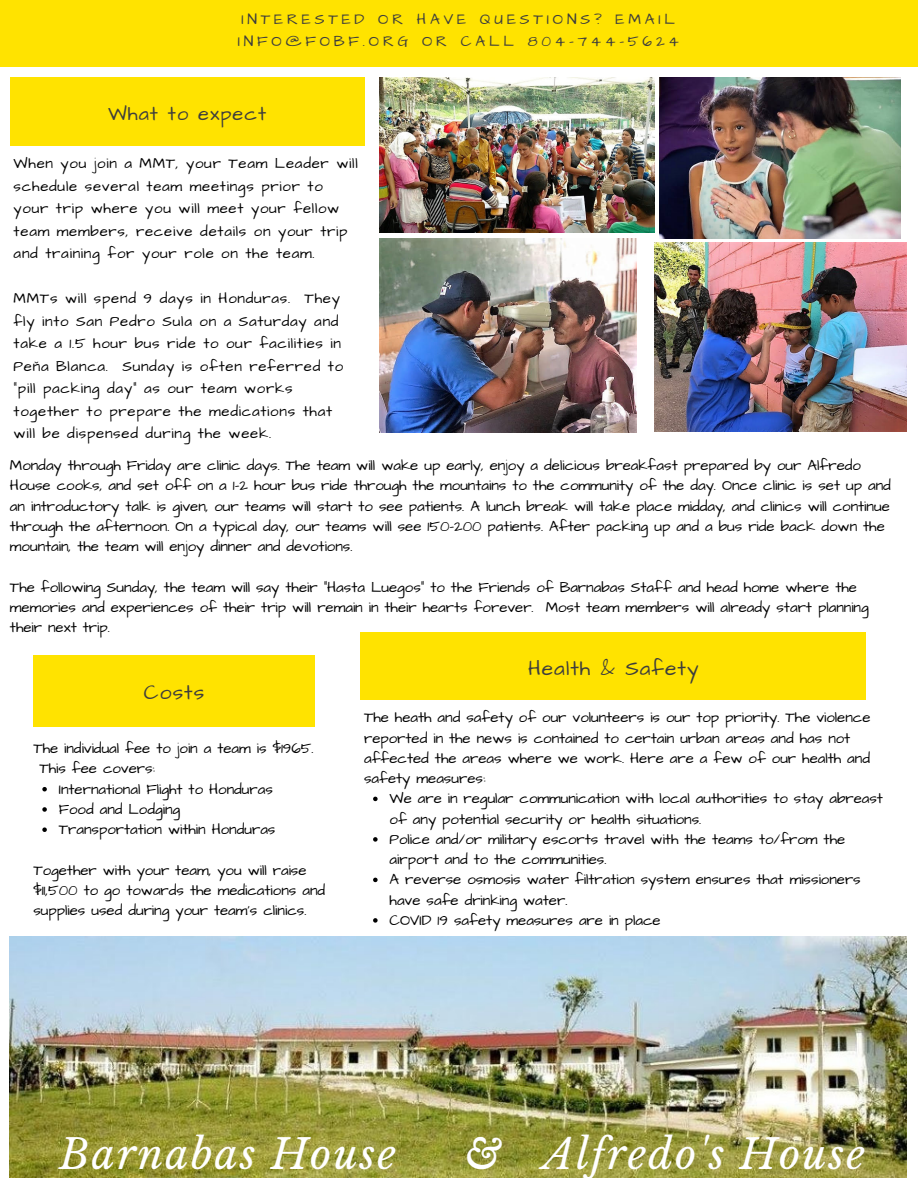
<style>
.page{position:relative;width:918px;height:1188px;background:#fff}
.page>*{position:absolute;margin:0;border:0;box-sizing:border-box;transform-origin:0 0}
.t1{font:italic 40.8px "Libre Baskerville";letter-spacing:.05em;color:#fff}
.t2{font:21px "Architects Daughter";letter-spacing:.05em;color:#3d3d3d}
.t3{font:19.95px "Architects Daughter";letter-spacing:.05em;color:#3d3d3d}
.t4{font:15.3px/22.5px "Architects Daughter";letter-spacing:.25em;color:#3d3d3d}
.t5{font:15px/20.2px "Architects Daughter";color:#000}
.t6{font:15px/22.5px "Architects Daughter";letter-spacing:.05em;color:#000}
</style>
<div class="page">
<div style="left:0;top:0;width:918px;height:67px;background:#ffe300"></div>
<div style="left:33px;top:655px;width:282px;height:71px;background:#ffe300"></div>
<div style="left:360px;top:633px;width:506px;height:67px;background:#ffe300"></div>
<img style="left:10px;top:937px;width:897px;height:240px">
<div style="left:10px;top:77px;width:355px;height:69px;background:#ffe300"></div>
<img style="left:660px;top:78px;width:241px;height:161px">
<img style="left:379px;top:78px;width:276px;height:155px">
<img style="left:654px;top:243px;width:252px;height:189px">
<img style="left:379px;top:239px;width:258px;height:193px">
<svg style="left:42px;top:787px;width:5px;height:4px"></svg>
<svg style="left:42px;top:807px;width:5px;height:5px"></svg>
<svg style="left:42px;top:827px;width:5px;height:5px"></svg>
<svg style="left:373px;top:797px;width:5px;height:4px"></svg>
<svg style="left:373px;top:837px;width:5px;height:5px"></svg>
<svg style="left:373px;top:878px;width:5px;height:4px"></svg>
<svg style="left:373px;top:918px;width:5px;height:5px"></svg>
<p class="t4" style="left:238px;top:8px;width:443px">INTERESTED OR HAVE QUESTIONS? EMAIL<br>INFO@FOBF.ORG OR CALL 804-744-5624</p>
<p class="t3" style="left:108px;top:100px;width:160px">What to expect</p>
<p class="t6" style="left:14px;top:153px;width:346px">When you join a MMT, your Team Leader will schedule several team meetings prior to your trip where you will meet your fellow team members, receive details on your trip and training for your role on the team.</p>
<p class="t6" style="left:14px;top:288px;width:331px">MMTs will spend 9 days in Honduras. They fly into San Pedro Sula on a Saturday and take a 1.5 hour bus ride to our facilities in Peňa Blanca. Sunday is often referred to "pill packing day" as our team works together to prepare the medications that will be dispensed during the week.</p>
<p class="t5" style="left:10px;top:456px;width:882px">Monday through Friday are clinic days. The team will wake up early, enjoy a delicious breakfast prepared by our Alfredo House cooks, and set off on a 1-2 hour bus ride through the mountains to the community of the day. Once clinic is set up and an introductory talk is given, our teams will start to see patients. A lunch break will take place midday, and clinics will continue through the afternoon. On a typical day, our teams will see 150-200 patients. After packing up and a bus ride back down the mountain, the team will enjoy dinner and devotions.</p>
<p class="t5" style="left:10px;top:577px;width:860px">The following Sunday, the team will say their "Hasta Luegos" to the Friends of Barnabas Staff and head home where the memories and experiences of their trip will remain in their hearts forever. Most team members will already start planning their next trip.</p>
<p class="t2" style="left:144px;top:678px;width:62px">Costs</p>
<p class="t5" style="left:39px;top:739px;width:276px;text-indent:-6px">The individual fee to join a team is $1965.<br>This fee covers:</p>
<p class="t5" style="left:59px;top:779px;width:216px">International Flight to Honduras</p>
<p class="t5" style="left:59px;top:799px;width:123px">Food and Lodging</p>
<p class="t5" style="left:59px;top:820px;width:218px">Transportation within Honduras</p>
<p class="t5" style="left:33px;top:860px;width:293px">Together with your team, you will raise $11,500 to go towards the medications and supplies used during your team's clinics.</p>
<p class="t2" style="left:528px;top:654px;width:172px">Health &amp; Safety</p>
<p class="t5" style="left:364px;top:708px;width:508px">The heath and safety of our volunteers is our top priority. The violence reported in the news is contained to certain urban areas and has not affected the areas where we work. Here are a few of our health and safety measures:</p>
<p class="t5" style="left:390px;top:789px;width:495px">We are in regular communication with local authorities to stay abreast of any potential security or health situations.</p>
<p class="t5" style="left:390px;top:829px;width:457px">Police and/or military escorts travel with the teams to/from the airport and to the communities.</p>
<p class="t5" style="left:390px;top:870px;width:473px">A reverse osmosis water filtration system ensures that missioners have safe drinking water.</p>
<p class="t5" style="left:390px;top:910px;width:273px">COVID 19 safety measures are in place</p>
<p class="t1" style="left:60px;top:1130px;width:338px">Barnabas House</p>
<p class="t1" style="left:465px;top:1130px;width:402px">&amp; Alfredo's House</p>
</div>
